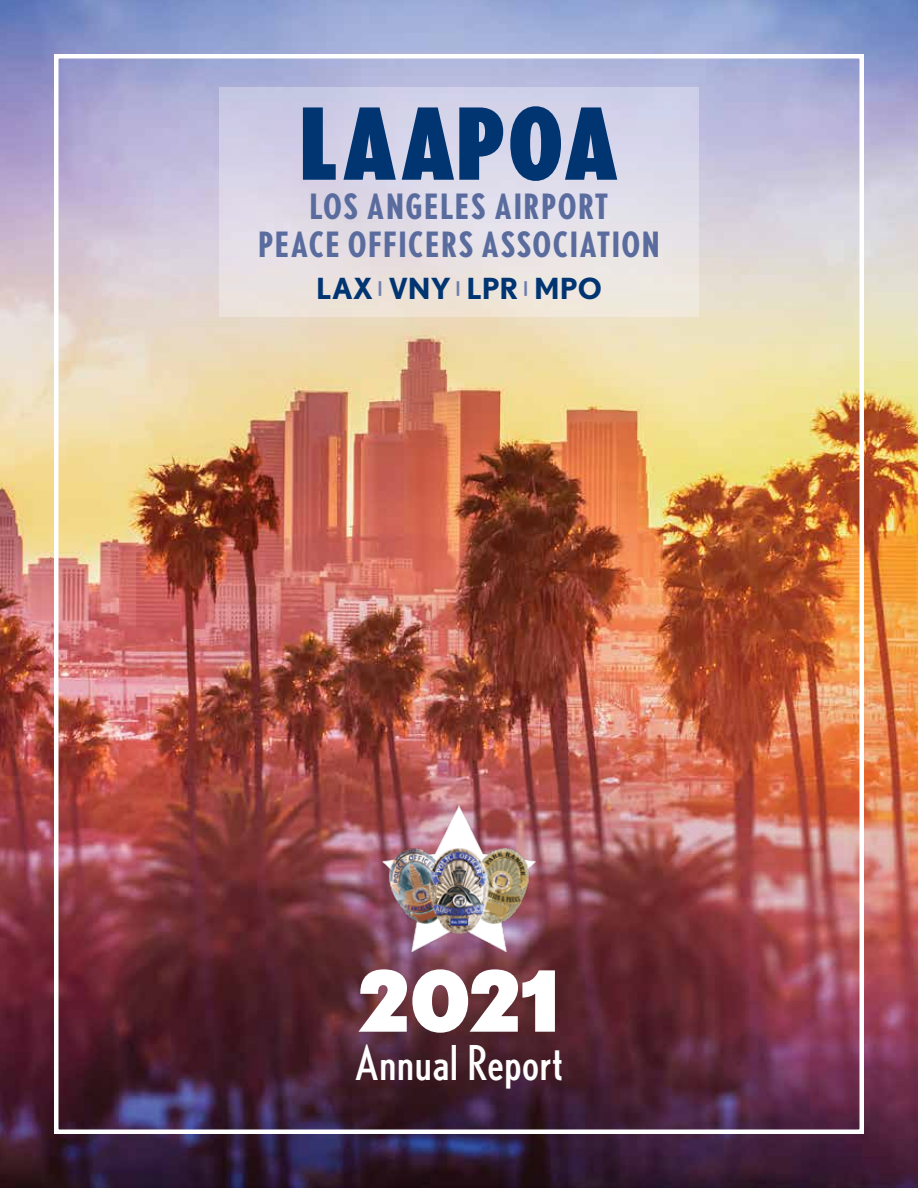
<style>
.page{position:relative;width:918px;height:1188px;background:#fff}
.page>*{position:absolute;margin:0;border:0;box-sizing:border-box;transform-origin:0 0}
.t1{font:900 condensed 99px "Nobel";letter-spacing:.04em;color:#003572}
.t2{font:900 84px "Nobel";color:#fff}
.t3{font:condensed 48px "Nobel";letter-spacing:.01em;color:#fff}
.t4{font:700 condensed 34.8px/38.7px "Nobel";letter-spacing:.04em;color:#5a6c9e;text-align:center}
.t5{font:700 29.1px "Nobel";color:#003572}
</style>
<div class="page">
<img style="left:0;top:0;width:918px;height:1188px">
<div style="left:54px;top:54px;width:810px;height:1080px;border:4px solid #fff"></div>
<img style="left:382px;top:805px;width:154px;height:146px">
<div style="left:219px;top:87px;width:480px;height:230px;background:linear-gradient(to bottom,#cccdec,#f2e8df)"></div>
<h1 class="t1" style="left:300px;top:84px;width:320px">LAAPOA</h1>
<p class="t4" style="left:258px;top:186px;width:403px">LOS ANGELES AIRPORT<br>PEACE OFFICERS ASSOCIATION</p>
<p class="t5" style="left:316px;top:271px;width:287px">LAX <sup>|</sup> VNY <sup>|</sup> LPR <sup>|</sup> MPO</p>
<h2 class="t2" style="left:358px;top:950px;width:204px">2021</h2>
<h3 class="t3" style="left:355px;top:1036px;width:209px">Annual Report</h3>
</div>
